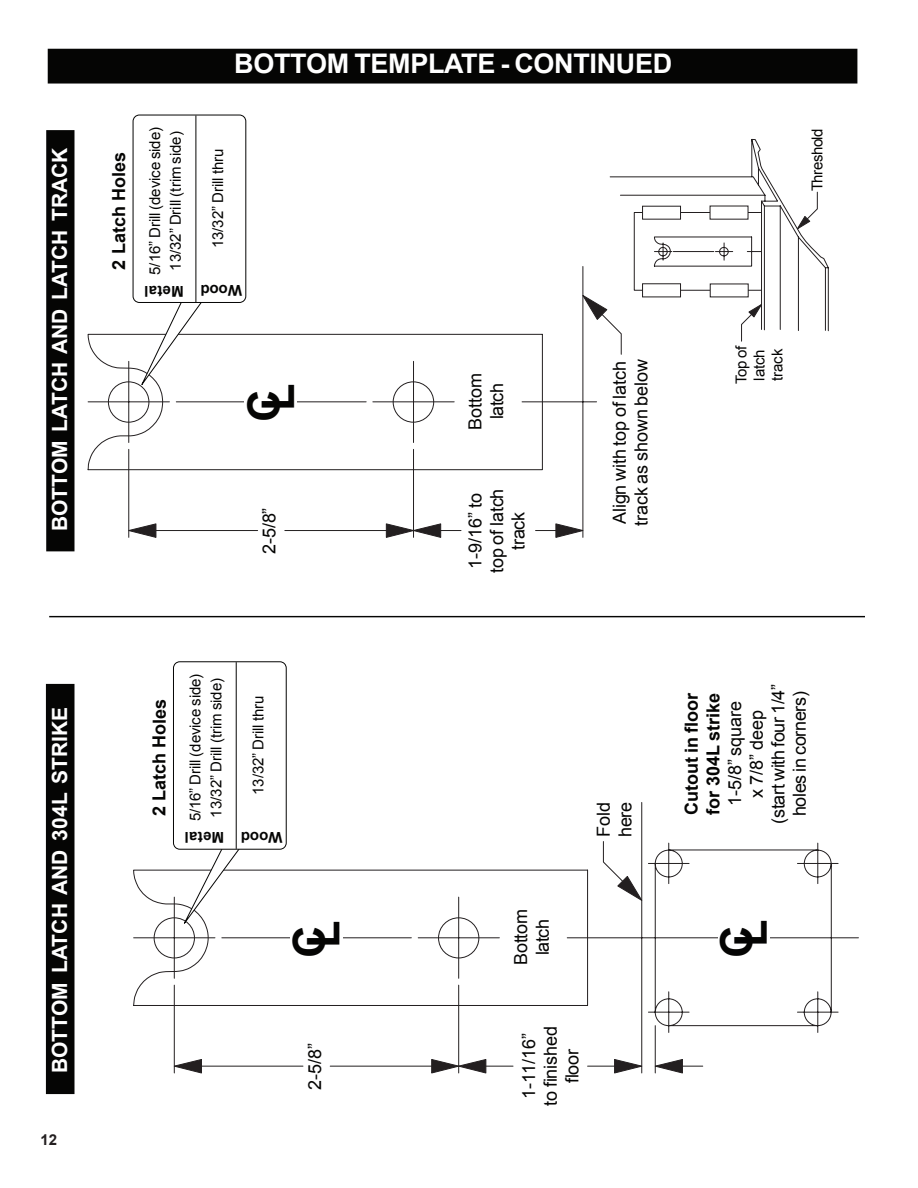
<style>
.page{position:relative;width:918px;height:1188px;background:#fff}
.page>*{position:absolute;margin:0;border:0;box-sizing:border-box;transform-origin:0 0}
.t1{font:700 45px "Arial";color:#050504}
.t2{font:700 27px "Arial";letter-spacing:-.01em;color:#fff}
.t3{font:700 21px "Arial";color:#fff}
.t4{font:18px/21.6px "Arial";letter-spacing:-.005em;color:#050504;text-align:center}
.t5{font:700 18px "Arial";color:#050504}
.t6{font:15px/20.9px "Arial";letter-spacing:-.005em;color:#050504}
.t7{font:700 15px "Arial";letter-spacing:.015em;color:#050504}
.t8{font:15px "Arial";letter-spacing:-.03em;color:#050504}
.t9{font:700 15px "Arial";color:#231f20}
.s1{font-weight:700}
</style>
<div class="page">
<div style="left:48px;top:49px;width:809px;height:34px;background:#050504"></div>
<div style="left:48px;top:49px;width:809px;height:35px;border:1px solid #050504"></div>
<hr style="left:49px;top:616px;width:815px;height:1px;background:#050504">
<div style="left:47px;top:685px;width:27px;height:408px;background:#050504"></div>
<div style="left:46px;top:684px;width:29px;height:410px;border:1px solid #050504"></div>
<svg style="left:588px;top:802px;width:271px;height:265px"></svg>
<svg style="left:173px;top:1067px;width:29px;height:7px"></svg>
<svg style="left:431px;top:917px;width:272px;height:157px"></svg>
<svg style="left:133px;top:869px;width:455px;height:198px"></svg>
<svg style="left:603px;top:841px;width:41px;height:61px"></svg>
<div style="left:47px;top:131px;width:27px;height:420px;background:#050504"></div>
<div style="left:46px;top:130px;width:29px;height:421px;border:1px solid #050504"></div>
<hr style="left:583px;top:266px;width:1px;height:271px;background:#231f20">
<hr style="left:522px;top:401px;width:75px;height:1px;background:#231f20">
<svg style="left:128px;top:531px;width:29px;height:7px"></svg>
<svg style="left:386px;top:381px;width:200px;height:157px"></svg>
<svg style="left:87px;top:334px;width:456px;height:197px"></svg>
<svg style="left:132px;top:114px;width:115px;height:272px"></svg>
<hr style="left:196px;top:116px;width:1px;height:186px;background:#050504">
<svg style="left:173px;top:661px;width:114px;height:263px"></svg>
<hr style="left:236px;top:662px;width:1px;height:187px;background:#050504">
<svg style="left:582px;top:139px;width:247px;height:216px"></svg>
<div style="left:245px;top:399px;width:52px;height:6px;background:#fff"></div>
<div style="left:290px;top:935px;width:52px;height:7px;background:#fff"></div>
<div style="left:718px;top:935px;width:51px;height:6px;background:#fff"></div>
<p class="t3" style="left:46px;top:531px;width:385px;rotate:-90deg">BOTTOM LATCH AND LATCH TRACK</p>
<p class="t3" style="left:46px;top:1073px;width:368px;rotate:-90deg">BOTTOM LATCH AND 304L STRIKE</p>
<p class="t9" style="left:40px;top:1129px;width:18px">12</p>
<p class="t2" style="left:234px;top:46px;width:440px">BOTTOM TEMPLATE - CONTINUED</p>
<p class="t5" style="left:107px;top:270px;width:119px;rotate:-90deg">2 Latch Holes</p>
<p class="t6" style="left:145px;top:275px;width:149px;rotate:-90deg">5/16” Drill (device side)<br>13/32” Drill (trim side)</p>
<p class="t6" style="left:208px;top:248px;width:101px;rotate:-90deg">13/32” Drill thru</p>
<p class="t7" style="left:184px;top:301px;width:41px;rotate:-180deg">Metal</p>
<p class="t7" style="left:242px;top:300px;width:43px;rotate:-180deg">Wood</p>
<p class="t1" style="left:242px;top:422px;width:39px;rotate:-90deg">CL</p>
<p class="t4" style="left:258px;top:554px;width:48px;rotate:-90deg">2-5/8”</p>
<p class="t4" style="left:465px;top:430px;width:58px;rotate:-90deg">Bottom latch</p>
<p class="t4" style="left:465px;top:573px;width:86px;rotate:-90deg">1-9/16” to top of latch track</p>
<p class="t4" style="left:609px;top:526px;width:168px;text-align:left;rotate:-90deg">Align with top of latch track as shown below</p>
<p class="t8" style="left:808px;top:191px;width:65px;rotate:-90deg">Threshold</p>
<p class="t6" style="left:733px;top:384px;width:40px;line-height:18px;rotate:-90deg">Top of latch track</p>
<p class="t5" style="left:147px;top:816px;width:119px;rotate:-90deg">2 Latch Holes</p>
<p class="t6" style="left:185px;top:821px;width:149px;rotate:-90deg">5/16” Drill (device side)<br>13/32” Drill (trim side)</p>
<p class="t6" style="left:248px;top:795px;width:101px;rotate:-90deg">13/32” Drill thru</p>
<p class="t7" style="left:224px;top:848px;width:41px;rotate:-180deg">Metal</p>
<p class="t7" style="left:283px;top:847px;width:43px;rotate:-180deg">Wood</p>
<p class="t4" style="left:593px;top:837px;width:36px;text-align:left;rotate:-90deg">Fold here</p>
<p class="t4" style="left:681px;top:824px;width:141px;rotate:-90deg"><span class="s1">Cutout in floor for 304L strike<br></span>1-5/8” square<br>x 7/8” deep<br>(start with four 1/4” holes in corners)</p>
<p class="t4" style="left:510px;top:965px;width:58px;rotate:-90deg">Bottom latch</p>
<p class="t1" style="left:287px;top:958px;width:39px;rotate:-90deg">CL</p>
<p class="t1" style="left:714px;top:958px;width:39px;rotate:-90deg">CL</p>
<p class="t4" style="left:304px;top:1090px;width:48px;rotate:-90deg">2-5/8”</p>
<p class="t4" style="left:518px;top:1106px;width:82px;rotate:-90deg">1-11/16” to finished floor</p>
</div>
